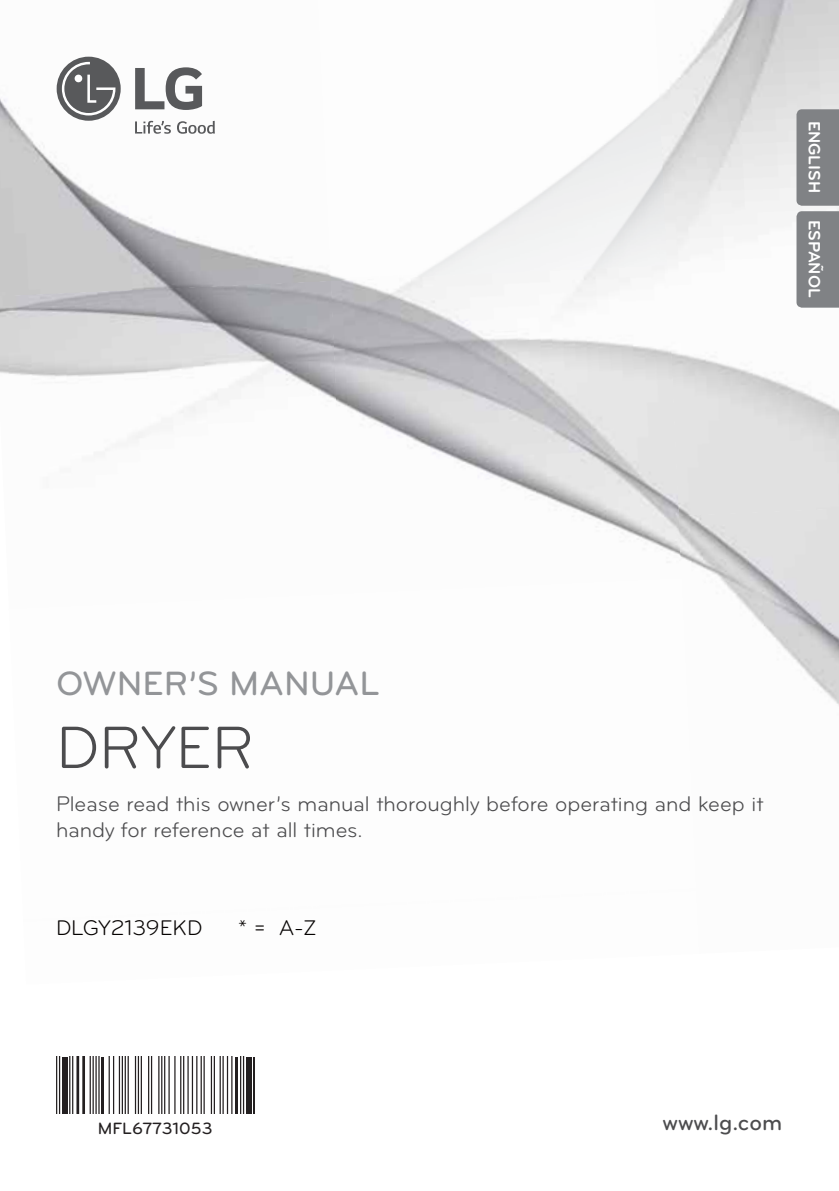
<style>
.page{position:relative;width:839px;height:1191px;background:#fff}
.page>*{position:absolute;margin:0;border:0;box-sizing:border-box;transform-origin:0 0}
.t1{font:62px "Bryant LG";color:#4c4c4e}
.t2{font:500 35px "Bryant LG";color:#939598}
.t3{font:500 23px "Bryant LG";color:#4c4c4e}
.t4{font:22px/26px "Bryant LG";color:#4c4c4e}
.t5{font:22px "Bryant LG";color:#050201}
.t6{font:700 17px "Bryant LG";color:#fff}
.t7{font:500 17px "Bryant LG";color:#231f20}
</style>
<div class="page">
<img style="left:0;top:56px;width:317px;height:225px">
<img style="left:655px;top:0;width:184px;height:508px">
<img style="left:0;top:281px;width:331px;height:170px">
<img style="left:331px;top:265px;width:351px;height:298px">
<img style="left:678px;top:508px;width:161px;height:198px">
<img style="left:678px;top:578px;width:18px;height:128px">
<div style="left:796px;top:109px;width:43px;height:199px;background:#808285"></div>
<hr style="left:56px;top:1056px;width:1px;height:57px;background:#231f20">
<hr style="left:59px;top:1056px;width:1px;height:57px;background:#231f20">
<div style="left:62px;top:1056px;width:5px;height:57px;background:#231f20"></div>
<hr style="left:69px;top:1056px;width:1px;height:57px;background:#231f20">
<hr style="left:72px;top:1056px;width:1px;height:57px;background:#231f20">
<hr style="left:76px;top:1056px;width:3px;height:57px;background:#231f20">
<hr style="left:82px;top:1056px;width:3px;height:57px;background:#231f20">
<hr style="left:90px;top:1056px;width:1px;height:57px;background:#231f20">
<hr style="left:93px;top:1056px;width:1px;height:57px;background:#231f20">
<hr style="left:95px;top:1056px;width:2px;height:57px;background:#231f20">
<hr style="left:98px;top:1056px;width:2px;height:57px;background:#231f20">
<hr style="left:101px;top:1056px;width:3px;height:57px;background:#231f20">
<hr style="left:109px;top:1056px;width:1px;height:57px;background:#231f20">
<hr style="left:113px;top:1056px;width:1px;height:57px;background:#231f20">
<hr style="left:119px;top:1056px;width:1px;height:57px;background:#231f20">
<hr style="left:122px;top:1056px;width:1px;height:57px;background:#231f20">
<hr style="left:125px;top:1056px;width:1px;height:57px;background:#231f20">
<hr style="left:128px;top:1056px;width:1px;height:57px;background:#231f20">
<hr style="left:135px;top:1056px;width:1px;height:57px;background:#231f20">
<hr style="left:138px;top:1056px;width:1px;height:57px;background:#231f20">
<hr style="left:141px;top:1056px;width:1px;height:57px;background:#231f20">
<hr style="left:148px;top:1056px;width:1px;height:57px;background:#231f20">
<hr style="left:151px;top:1056px;width:1px;height:57px;background:#231f20">
<hr style="left:158px;top:1056px;width:1px;height:57px;background:#231f20">
<hr style="left:161px;top:1056px;width:1px;height:57px;background:#231f20">
<hr style="left:164px;top:1056px;width:1px;height:57px;background:#231f20">
<hr style="left:168px;top:1056px;width:2px;height:57px;background:#231f20">
<hr style="left:174px;top:1056px;width:2px;height:57px;background:#231f20">
<hr style="left:180px;top:1056px;width:1px;height:57px;background:#231f20">
<hr style="left:183px;top:1056px;width:1px;height:57px;background:#231f20">
<hr style="left:187px;top:1056px;width:2px;height:57px;background:#231f20">
<hr style="left:192px;top:1056px;width:1px;height:57px;background:#231f20">
<hr style="left:196px;top:1056px;width:1px;height:57px;background:#231f20">
<hr style="left:201px;top:1056px;width:1px;height:57px;background:#231f20">
<hr style="left:204px;top:1056px;width:1px;height:57px;background:#231f20">
<hr style="left:211px;top:1056px;width:1px;height:57px;background:#231f20">
<hr style="left:214px;top:1056px;width:1px;height:57px;background:#231f20">
<hr style="left:220px;top:1056px;width:1px;height:57px;background:#231f20">
<hr style="left:222px;top:1056px;width:2px;height:57px;background:#231f20">
<hr style="left:227px;top:1056px;width:1px;height:57px;background:#231f20">
<hr style="left:231px;top:1056px;width:1px;height:57px;background:#231f20">
<hr style="left:236px;top:1056px;width:2px;height:57px;background:#231f20">
<hr style="left:240px;top:1056px;width:1px;height:57px;background:#231f20">
<hr style="left:243px;top:1056px;width:1px;height:57px;background:#231f20">
<div style="left:246px;top:1056px;width:5px;height:57px;background:#231f20"></div>
<hr style="left:253px;top:1056px;width:1px;height:57px;background:#231f20">
<div style="left:57px;top:57px;width:64px;height:64px;background:#58595b;border-radius:50%"></div>
<svg style="left:62px;top:62px;width:53px;height:53px"></svg>
<svg style="left:135px;top:121px;width:36px;height:13px"></svg>
<svg style="left:177px;top:121px;width:38px;height:13px"></svg>
<svg style="left:135px;top:67px;width:67px;height:43px"></svg>
<p class="t6" style="left:821px;top:121px;width:74px;rotate:90deg">ENGLISH</p>
<p class="t6" style="left:821px;top:220px;width:79px;rotate:90deg">ESPAÑOL</p>
<h2 class="t2" style="left:56px;top:670px;width:325px">OWNER’S MANUAL</h2>
<h1 class="t1" style="left:56px;top:724px;width:200px">DRYER</h1>
<p class="t4" style="left:56px;top:792px;width:709px">Please read this owner’s manual thoroughly before operating and keep it handy for reference at all times.</p>
<p class="t5" style="left:56px;top:919px;width:148px">DLGY2139EKD</p>
<p class="t5" style="left:238px;top:919px;width:80px">* = A-Z</p>
<p class="t7" style="left:98px;top:1122px;width:116px">MFL67731053</p>
<p class="t3" style="left:663px;top:1114px;width:121px">www.lg.com</p>
</div>
